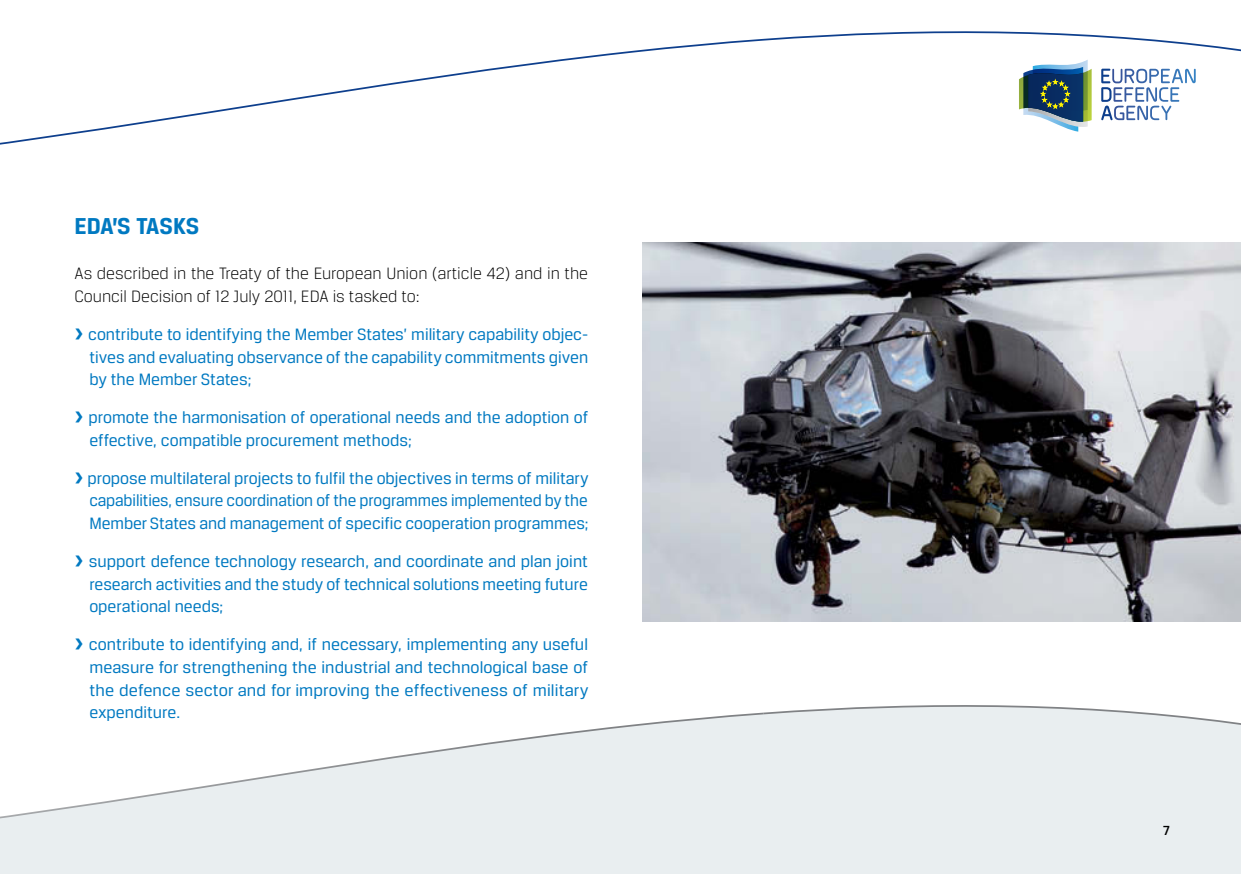
<style>
.page{position:relative;width:1241px;height:874px;background:#fff}
.page>*{position:absolute;margin:0;border:0;box-sizing:border-box;transform-origin:0 0}
.t1{font:700 24.5px "Breuer Text";color:#0079c1}
.t2{font:17.5px/22.8px "Breuer Text";color:#0079c1;text-align:justify}
.t3{font:300 17.5px/22.8px "Breuer Text";color:#000}
.t4{font:500 14px "Breuer Text";color:#000}
.s1{font-weight:700;font-size:28px}
</style>
<div class="page">
<div style="left:0;top:729px;width:1240px;height:144px;background:#e9eef0"></div>
<svg style="left:0;top:712px;width:765px;height:143px"></svg>
<svg style="left:761px;top:705px;width:479px;height:24px"></svg>
<img style="left:642px;top:242px;width:598px;height:378px">
<svg style="left:0;top:31px;width:1240px;height:114px"></svg>
<h1 class="t1" style="left:74px;top:212px;width:86px">EDA’S TASKS</h1>
<p class="t3" style="left:74px;top:262px;width:515px">As described in the Treaty of the European Union (article 42) and in the<br>Council Decision of 12 July 2011, EDA is tasked to:</p>
<p class="t2" style="left:89px;top:322px;width:500px;text-indent:-15px"><span class="s1">›</span> contribute to identifying the Member States’ military capability objec&shy;tives and evaluating observance of the capability commitments given by the Member States;</p>
<p class="t2" style="left:89px;top:405px;width:500px;text-indent:-15px"><span class="s1">›</span> promote the harmonisation of operational needs and the adoption of effective, compatible procurement methods;</p>
<p class="t2" style="left:89px;top:466px;width:501px;text-indent:-15px"><span class="s1">›</span> propose multilateral projects to fulfil the objectives in terms of military capabilities, ensure coordination of the programmes implemented by the Member States and management of specific cooperation programmes;</p>
<p class="t2" style="left:89px;top:549px;width:500px;text-indent:-15px"><span class="s1">›</span> support defence technology research, and coordinate and plan joint research activities and the study of technical solutions meeting future operational needs;</p>
<p class="t2" style="left:89px;top:632px;width:500px;text-indent:-15px"><span class="s1">›</span> contribute to identifying and, if necessary, implementing any useful measure for strengthening the industrial and technological base of the defence sector and for improving the effectiveness of military expenditure.</p>
<p class="t4" style="left:1162px;top:822px;width:8px">7</p>
</div>
